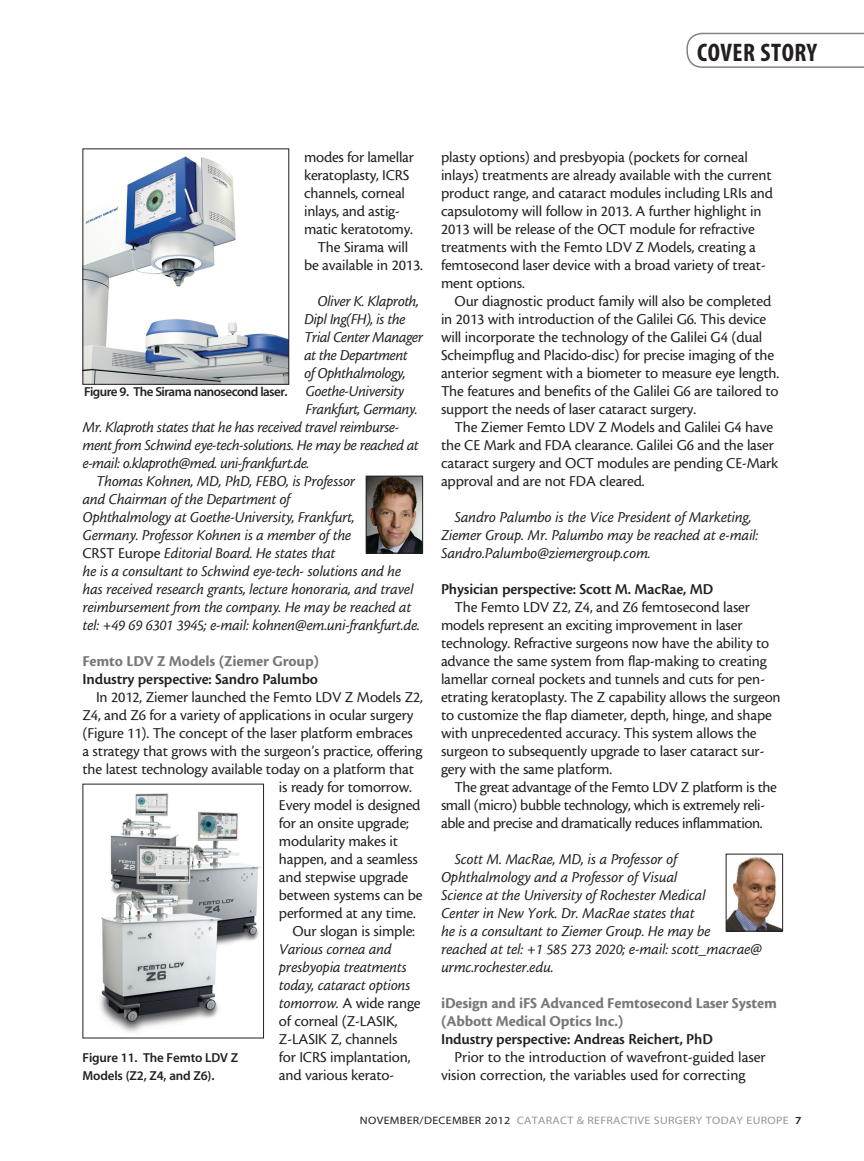
<style>
.page{position:relative;width:864px;height:1161px;background:#fff}
.page>*{position:absolute;margin:0;border:0;box-sizing:border-box;transform-origin:0 0}
.t1{font:25.5px "Myriad MM 700 300";letter-spacing:.02em;color:#231f20}
.feature_body{font:15.75px/18px "Cronos MM 408 10";letter-spacing:-.01em;color:#231f20}
.feature_body-2{font:15.75px/18px "Cronos MM It 408 10";letter-spacing:-.01em;color:#231f20}
.feature_body-3{font:15.75px "Cronos MM 574 10";letter-spacing:-.01em;color:#231f20}
.feature_body-4{font:15.75px/18px "Cronos MM 700 10";letter-spacing:-.01em;color:#76787b}
.feature_caption{font:13.05px/18px "Myriad MM 565 600";letter-spacing:-.01em;color:#231f20}
.feature_caption-2{font:13.05px "Myriad MM 565 600";letter-spacing:-.04em;color:#231f20}
.t2{font:10.8px "Myriad MM 400 600";letter-spacing:.025em;color:#939598;scale:1.11 1}
.s1{font-family:"Cronos MM 408 10"}
.s2{font-family:"Cronos MM It 408 10"}
.s3{color:#231f20}
.s4{font-family:"Myriad MM 565 600";color:#231f20}
</style>
<div class="page">
<svg style="left:686px;top:33px;width:178px;height:35px"></svg>
<img style="left:84px;top:156px;width:203px;height:227px">
<div style="left:82px;top:148px;width:207px;height:237px;border:1px solid #231f20"></div>
<img style="left:99px;top:793px;width:162px;height:240px">
<img style="left:368px;top:478px;width:53px;height:74px">
<div style="left:366px;top:476px;width:57px;height:78px;border:1px solid #231f20"></div>
<img style="left:728px;top:856px;width:53px;height:74px">
<div style="left:726px;top:854px;width:57px;height:78px;border:1px solid #231f20"></div>
<h1 class="t1" style="left:697px;top:40px;width:122px">COVER STORY</h1>
<p class="feature_body" style="left:304px;top:148px;width:111px">modes for lamellar keratoplasty, ICRS channels, corneal inlays, and astig&shy;matic keratotomy.</p>
<p class="feature_body" style="left:304px;top:238px;width:120px;text-align:center">The Sirama will<br>be available in 2013.</p>
<p class="feature_body-2" style="left:318px;top:292px;width:103px">Oliver K. Klaproth,</p>
<p class="feature_body-2" style="left:304px;top:310px;width:103px">Dipl Ing(FH), is the</p>
<p class="feature_body-2" style="left:304px;top:328px;width:120px">Trial Center Manager</p>
<p class="feature_body-2" style="left:304px;top:346px;width:105px">at the Department</p>
<p class="feature_body-2" style="left:304px;top:364px;width:103px">of Ophthalmology,</p>
<p class="feature_body-2" style="left:306px;top:382px;width:100px">Goethe-University</p>
<p class="feature_body-2" style="left:306px;top:400px;width:113px">Frankfurt, Germany.</p>
<p class="feature_body-2" style="left:82px;top:418px;width:318px">Mr. Klaproth states that he has received travel reimburse-</p>
<p class="feature_body-2" style="left:82px;top:436px;width:338px">ment from Schwind eye-tech-solutions. He may be reached at</p>
<p class="feature_body-2" style="left:82px;top:454px;width:228px">e-mail: o.klaproth@med. uni-frankfurt.de.</p>
<p class="feature_body-2" style="left:82px;top:472px;width:339px;text-indent:14px">Thomas Kohnen, MD, PhD, FEBO, is Professor<br>and Chairman of the Department of<br>Ophthalmology at Goethe-University, Frankfurt,<br>Germany. Professor Kohnen is a member of the<br><span class="s1">CRST Europe</span> Editorial Board. He states that<br>he is a consultant to Schwind eye-tech- solutions and he has received research grants, lecture honoraria, and travel reimbursement from the company. He may be reached at tel: +49 69 6301 3945; e-mail: kohnen@em.uni-frankfurt.de.</p>
<p class="feature_body-4" style="left:82px;top:652px;width:238px">Femto LDV Z Models (Ziemer Group)</p>
<p class="feature_body-3" style="left:82px;top:671px;width:237px">Industry perspective: Sandro Palumbo</p>
<p class="feature_body" style="left:96px;top:688px;width:329px">In 2012, Ziemer launched the Femto LDV Z Models Z2,</p>
<p class="feature_body" style="left:82px;top:706px;width:332px">Z4, and Z6 for a variety of applications in ocular surgery</p>
<p class="feature_body" style="left:82px;top:724px;width:332px">(Figure 11). The concept of the laser platform embraces</p>
<p class="feature_body" style="left:82px;top:742px;width:342px">a strategy that grows with the surgeon’s practice, offering</p>
<p class="feature_body" style="left:82px;top:760px;width:333px">the latest technology available today on a platform that</p>
<p class="feature_body" style="left:279px;top:778px;width:135px">is ready for tomorrow.</p>
<p class="feature_body" style="left:279px;top:796px;width:143px">Every model is designed</p>
<p class="feature_body" style="left:279px;top:814px;width:132px">for an onsite upgrade;</p>
<p class="feature_body" style="left:279px;top:832px;width:121px">modularity makes it</p>
<p class="feature_body" style="left:279px;top:850px;width:140px">happen, and a seamless</p>
<p class="feature_body" style="left:279px;top:868px;width:131px">and stepwise upgrade</p>
<p class="feature_body" style="left:279px;top:886px;width:145px">between systems can be</p>
<p class="feature_body" style="left:279px;top:904px;width:138px">performed at any time.</p>
<p class="feature_body" style="left:279px;top:922px;width:143px;text-indent:14px">Our slogan is simple:<br><span class="s2">Various cornea and presbyopia treatments today, cataract options tomorrow.</span> A wide range of corneal (Z-LASIK,<br>Z-LASIK Z, channels<br>for ICRS implantation, and various kerato-</p>
<p class="feature_caption-2" style="left:84px;top:385px;width:205px">Figure 9. The Sirama nanosecond laser.</p>
<p class="feature_caption" style="left:82px;top:1049px;width:157px">Figure 11. The Femto LDV Z<br>Models (Z2, Z4, and Z6).</p>
<p class="feature_body" style="left:441px;top:148px;width:334px">plasty options) and presbyopia (pockets for corneal inlays) treatments are already available with the current product range, and cataract modules including LRIs and capsulotomy will follow in 2013. A further highlight in 2013 will be release of the OCT module for refractive treatments with the Femto LDV Z Models, creating a femtosecond laser device with a broad variety of treat&shy;ment options.</p>
<p class="feature_body" style="left:441px;top:292px;width:340px;text-indent:14px">Our diagnostic product family will also be completed in 2013 with introduction of the Galilei G6. This device will incorporate the technology of the Galilei G4 (dual Scheimpflug and Placido-disc) for precise imaging of the anterior segment with a biometer to measure eye length.<br>The features and benefits of the Galilei G6 are tailored to support the needs of laser cataract surgery.</p>
<p class="feature_body" style="left:441px;top:418px;width:339px;text-indent:14px">The Ziemer Femto LDV Z Models and Galilei G4 have the CE Mark and FDA clearance. Galilei G6 and the laser cataract surgery and OCT modules are pending CE-Mark approval and are not FDA cleared.</p>
<p class="feature_body-2" style="left:441px;top:508px;width:319px;text-indent:14px">Sandro Palumbo is the Vice President of Marketing,<br>Ziemer Group. Mr. Palumbo may be reached at e-mail:<br>Sandro.Palumbo@ziemergroup.com.</p>
<p class="feature_body-3" style="left:441px;top:581px;width:274px">Physician perspective: Scott M. MacRae, MD</p>
<p class="feature_body" style="left:441px;top:598px;width:341px;text-indent:14px">The Femto LDV Z2, Z4, and Z6 femtosecond laser models represent an exciting improvement in laser technology. Refractive surgeons now have the ability to advance the same system from flap-making to creating lamellar corneal pockets and tunnels and cuts for pen&shy;etrating keratoplasty. The Z capability allows the surgeon to customize the flap diameter, depth, hinge, and shape with unprecedented accuracy. This system allows the surgeon to subsequently upgrade to laser cataract sur&shy;gery with the same platform.</p>
<p class="feature_body" style="left:441px;top:778px;width:338px;text-indent:14px">The great advantage of the Femto LDV Z platform is the small (micro) bubble technology, which is extremely reli&shy;able and precise and dramatically reduces inflammation.</p>
<p class="feature_body-2" style="left:441px;top:850px;width:323px;text-indent:14px">Scott M. MacRae, MD, is a Professor of Ophthalmology and a Professor of Visual<br>Science at the University of Rochester Medical<br>Center in New York. Dr. MacRae states that<br>he is a consultant to Ziemer Group. He may be<br>reached at tel: +1 585 273 2020; e-mail: scott_macrae@ urmc.rochester.edu.</p>
<p class="feature_body-4" style="left:441px;top:994px;width:337px">iDesign and iFS Advanced Femtosecond Laser System (Abbott Medical Optics Inc.)</p>
<p class="feature_body-3" style="left:441px;top:1031px;width:273px">Industry perspective: Andreas Reichert, PhD</p>
<p class="feature_body" style="left:441px;top:1048px;width:326px;text-indent:14px">Prior to the introduction of wavefront-guided laser vision correction, the variables used for correcting</p>
<p class="t2" style="left:360px;top:1115px;width:399px"><span class="s3">NOVEMBER/DECEMBER 2012</span> CATARACT &amp; REFRACTIVE SURGERY TODAY EUROPE <span class="s4">7</span></p>
</div>
